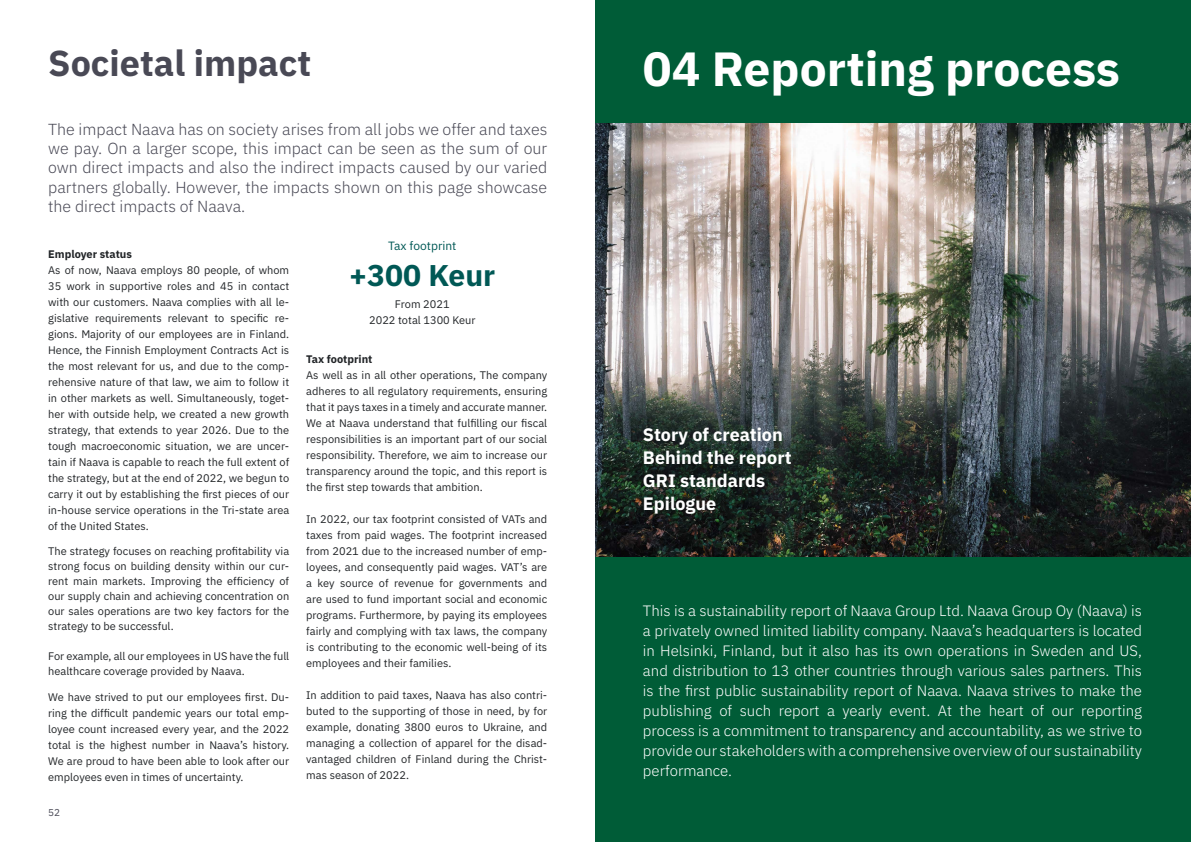
<style>
.page{position:relative;width:1191px;height:842px;background:#fff}
.page>*{position:absolute;margin:0;border:0;box-sizing:border-box;transform-origin:0 0}
.t1{font:700 48px "IBM Plex Sans";color:#fff}
.t2{font:700 36px "IBM Plex Sans";color:#494955}
.t3{font:700 30px "IBM Plex Sans";color:#005855}
.t4{font:700 18px/23px "IBM Plex Sans";color:#fff}
.t5{font:300 16px/19.2px "IBM Plex Sans";color:#494955;text-align:justify}
.t6{font:300 15px/20px "IBM Plex Sans";color:#fff;text-align:justify}
.t7{font:12px "IBM Plex Sans";color:#005855}
.t8{font:11px/16px "IBM Plex Sans";color:#212427;text-align:justify}
.t9{font:700 11px "IBM Plex Sans";color:#212427}
.t10{font:10px "IBM Plex Sans";color:#494955}
</style>
<div class="page">
<div style="left:595px;top:0;width:596px;height:842px;background:#005c37"></div>
<img style="left:595px;top:123px;width:596px;height:434px">
<h2 class="t2" style="left:48px;top:34px;width:264px">Societal impact</h2>
<p class="t5" style="left:48px;top:118px;width:500px">The impact Naava has on society arises from all jobs we offer and taxes we pay. On a larger scope, this impact can be seen as the sum of our own direct impacts and also the indirect impacts caused by our varied partners globally. However, the impacts shown on this page showcase the direct impacts of Naava.</p>
<p class="t9" style="left:48px;top:245px;width:85px">Employer status</p>
<p class="t8" style="left:48px;top:261px;width:242px">As of now, Naava employs 80 people, of whom 35 work in supportive roles and 45 in contact with our customers. Naava complies with all le&shy;gislative requirements relevant to specific re&shy;gions. Majority of our employees are in Finland.<br>Hence, the Finnish Employment Contracts Act is the most relevant for us, and due to the comp&shy;rehensive nature of that law, we aim to follow it in other markets as well. Simultaneously, toget&shy;her with outside help, we created a new growth strategy, that extends to year 2026. Due to the tough macroeconomic situation, we are uncer&shy;tain if Naava is capable to reach the full extent of the strategy, but at the end of 2022, we begun to carry it out by establishing the first pieces of our in-house service operations in the Tri-state area of the United States.</p>
<p class="t8" style="left:48px;top:543px;width:242px;line-height:15px">The strategy focuses on reaching profitability via strong focus on building density within our cur&shy;rent main markets. Improving the efficiency of our supply chain and achieving concentration on our sales operations are two key factors for the strategy to be successful.</p>
<p class="t8" style="left:48px;top:648px;width:242px;line-height:15px">For example, all our employees in US have the full healthcare coverage provided by Naava.</p>
<p class="t8" style="left:48px;top:688px;width:242px">We have strived to put our employees first. Du&shy;ring the difficult pandemic years our total emp&shy;loyee count increased every year, and the 2022 total is the highest number in Naava’s history.<br>We are proud to have been able to look after our employees even in times of uncertainty.</p>
<p class="t7" style="left:388px;top:237px;width:70px">Tax footprint</p>
<h3 class="t3" style="left:349px;top:252px;width:148px">+300 Keur</h3>
<p class="t8" style="left:369px;top:295px;width:108px;text-align:center">From 2021<br>2022 total 1300 Keur</p>
<p class="t9" style="left:306px;top:350px;width:68px">Tax footprint</p>
<p class="t8" style="left:306px;top:366px;width:242px">As well as in all other operations, The company adheres to all regulatory requirements, ensuring that it pays taxes in a timely and accurate manner.<br>We at Naava understand that fulfilling our fiscal responsibilities is an important part of our social responsibility. Therefore, we aim to increase our transparency around the topic, and this report is the first step towards that ambition.</p>
<p class="t8" style="left:306px;top:510px;width:242px">In 2022, our tax footprint consisted of VATs and taxes from paid wages. The footprint increased from 2021 due to the increased number of emp&shy;loyees, and consequently paid wages. VAT’s are a key source of revenue for governments and are used to fund important social and economic programs. Furthermore, by paying its employees fairly and complying with tax laws, the company is contributing to the economic well-being of its employees and their families.</p>
<p class="t8" style="left:306px;top:686px;width:242px">In addition to paid taxes, Naava has also contri&shy;buted to the supporting of those in need, by for example, donating 3800 euros to Ukraine, and managing a collection of apparel for the disad&shy;vantaged children of Finland during the Christ&shy;mas season of 2022.</p>
<p class="t10" style="left:48px;top:805px;width:13px">52</p>
<h1 class="t1" style="left:643px;top:30px;width:478px">04 Reporting process</h1>
<h3 class="t4" style="left:643px;top:421px;width:150px">Story of creation<br>Behind the report<br>GRI standards<br>Epilogue</h3>
<p class="t6" style="left:643px;top:599px;width:500px">This is a sustainability report of Naava Group Ltd. Naava Group Oy (Naava) is a privately owned limited liability company. Naava’s headquarters is located in Helsinki, Finland, but it also has its own operations in Sweden and US, and distribution to 13 other countries through various sales partners. This is the first public sustainability report of Naava. Naava strives to make the publishing of such report a yearly event. At the heart of our reporting process is a commitment to transparency and accountability, as we strive to provide our stakeholders with a comprehensive overview of our sustainability performance.</p>
</div>
